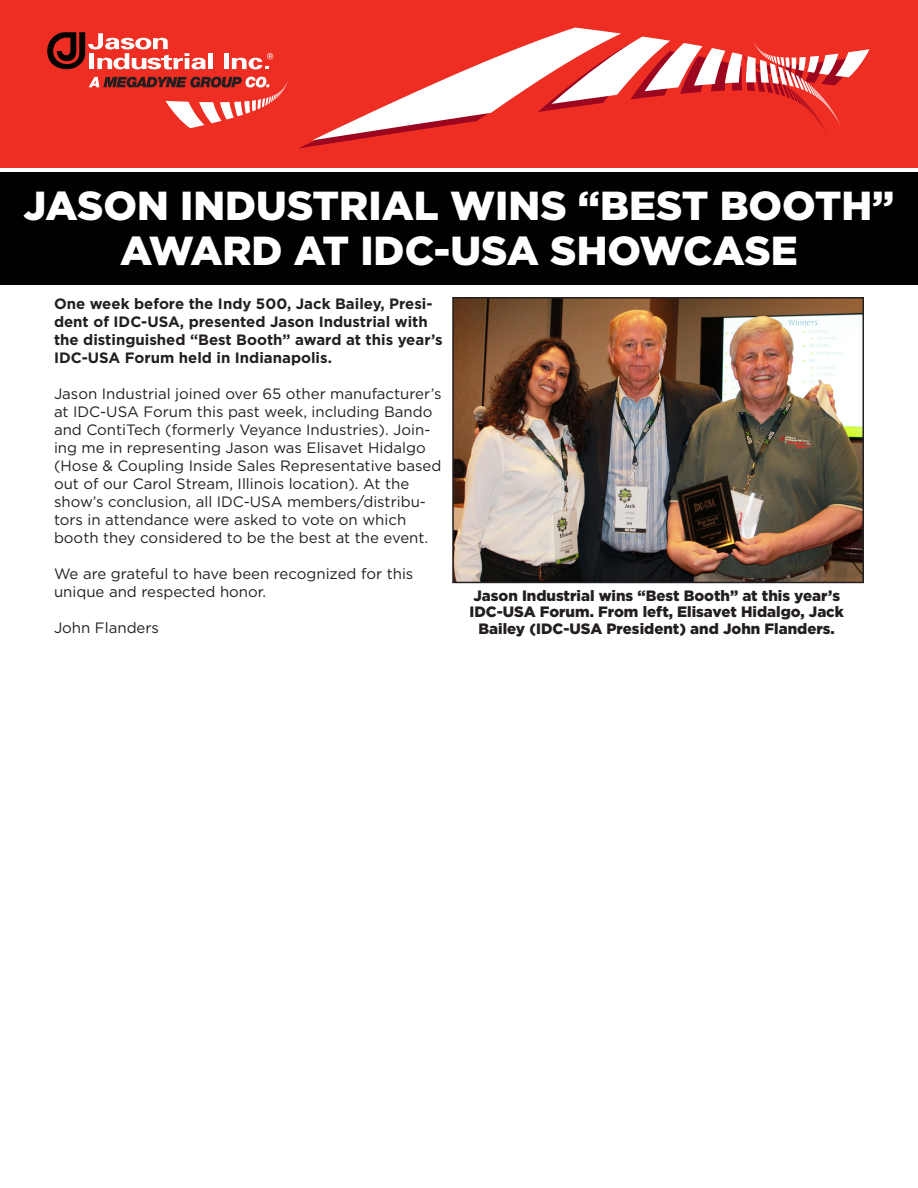
<style>
.page{position:relative;width:918px;height:1188px;background:#fff}
.page>*{position:absolute;margin:0;border:0;box-sizing:border-box;transform-origin:0 0}
.t1{font:900 40.5px "Gotham";color:#fff}
.t2{font:15px/18px "Gotham";color:#231f20}
.t3{font:700 15px/18px "Gotham";color:#231f20}
.t4{font:900 15px "Gotham";color:#231f20}
</style>
<div class="page">
<div style="left:0;top:0;width:918px;height:167px;background:#ee2e22"></div>
<img style="left:455px;top:300px;width:406px;height:280px">
<div style="left:452px;top:297px;width:412px;height:286px;border:2px solid #231f20"></div>
<svg style="left:313px;top:28px;width:557px;height:112px"></svg>
<svg style="left:47px;top:32px;width:159px;height:37px"></svg>
<div style="left:208px;top:53px;width:5px;height:16px;background:#fff"></div>
<div style="left:224px;top:53px;width:5px;height:16px;background:#fff"></div>
<svg style="left:232px;top:53px;width:41px;height:16px"></svg>
<svg style="left:89px;top:77px;width:199px;height:51px"></svg>
<div style="left:0;top:173px;width:918px;height:112px;background:#010101"></div>
<p class="t1" style="left:24px;top:178px;width:872px">JASON INDUSTRIAL WINS “BEST BOOTH”</p>
<p class="t1" style="left:120px;top:223px;width:679px">AWARD AT IDC-USA SHOWCASE</p>
<p class="t3" style="left:54px;top:295px;width:390px">One week before the Indy 500, Jack Bailey, Presi&shy;dent of IDC-USA, presented Jason Industrial with the distinguished “Best Booth” award at this year’s IDC-USA Forum held in Indianapolis.</p>
<p class="t2" style="left:54px;top:384px;width:389px">Jason Industrial joined over 65 other manufacturer’s at IDC-USA Forum this past week, including Bando and ContiTech (formerly Veyance Industries). Join&shy;ing me in representing Jason was Elisavet Hidalgo (Hose &amp; Coupling Inside Sales Representative based out of our Carol Stream, Illinois location). At the show’s conclusion, all IDC-USA members/distribu&shy;tors in attendance were asked to vote on which booth they considered to be the best at the event.</p>
<p class="t2" style="left:54px;top:564px;width:361px">We are grateful to have been recognized for this unique and respected honor.</p>
<p class="t2" style="left:54px;top:618px;width:107px">John Flanders</p>
<p class="t4" style="left:473px;top:585px;width:368px">Jason Industrial wins “Best Booth” at this year’s</p>
<p class="t4" style="left:470px;top:601px;width:376px">IDC-USA Forum. From left, Elisavet Hidalgo, Jack</p>
<p class="t4" style="left:479px;top:618px;width:358px">Bailey (IDC-USA President) and John Flanders.</p>
</div>
